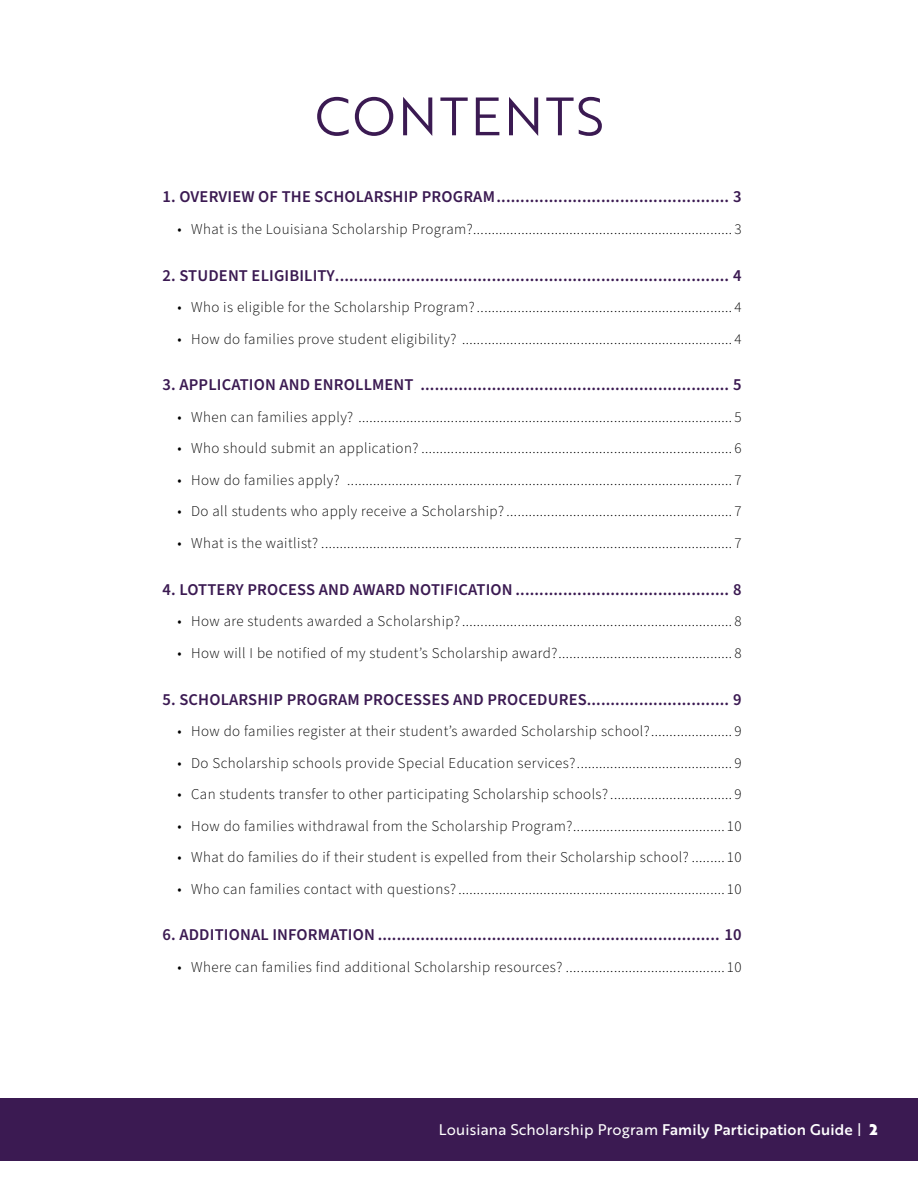
<style>
.page{position:relative;width:918px;height:1188px;background:#fff}
.page>*{position:absolute;margin:0;border:0;box-sizing:border-box;transform-origin:0 0}
.TOC_Header{font:52.5px "Brother 1816 Book";letter-spacing:.04em;color:#3b1a52}
.t1{font:600 16.5px "Source Sans Pro";letter-spacing:.01em;color:#3b1a52}
.t2{font:300 15px "Source Sans Pro";letter-spacing:.03em;color:#000}
.t3{font:15px "Brother 1816 Regular";letter-spacing:.01em;color:#fff}
.s1{font-family:"Brother 1816 Medium"}
.s2{font-family:"Brother 1816 Black"}
</style>
<div class="page">
<div style="left:0;top:1099px;width:918px;height:62px;background:#3b1a52"></div>
<p class="TOC_Header" style="left:315px;top:78px;width:291px">CONTENTS</p>
<p class="t1" style="left:163px;top:186px;width:581px">1. OVERVIEW OF THE SCHOLARSHIP PROGRAM................................................. 3</p>
<p class="t2" style="left:178px;top:219px;width:6px">•</p>
<p class="t2" style="left:191px;top:219px;width:552px">What is the Louisiana Scholarship Program?...................................................................... 3</p>
<p class="t1" style="left:163px;top:264px;width:581px">2. STUDENT ELIGIBILITY................................................................................... 4</p>
<p class="t2" style="left:178px;top:297px;width:6px">•</p>
<p class="t2" style="left:191px;top:297px;width:552px">Who is eligible for the Scholarship Program?..................................................................... 4</p>
<p class="t2" style="left:178px;top:329px;width:6px">•</p>
<p class="t2" style="left:191px;top:329px;width:552px">How do families prove student eligibility? ......................................................................... 4</p>
<p class="t1" style="left:163px;top:374px;width:581px">3. APPLICATION AND ENROLLMENT ................................................................. 5</p>
<p class="t2" style="left:178px;top:407px;width:6px">•</p>
<p class="t2" style="left:191px;top:407px;width:552px">When can families apply? ..................................................................................................... 5</p>
<p class="t2" style="left:178px;top:438px;width:6px">•</p>
<p class="t2" style="left:191px;top:438px;width:552px">Who should submit an application? .................................................................................... 6</p>
<p class="t2" style="left:178px;top:470px;width:6px">•</p>
<p class="t2" style="left:191px;top:470px;width:552px">How do families apply? ........................................................................................................ 7</p>
<p class="t2" style="left:178px;top:501px;width:6px">•</p>
<p class="t2" style="left:191px;top:501px;width:552px">Do all students who apply receive a Scholarship? ............................................................. 7</p>
<p class="t2" style="left:178px;top:533px;width:6px">•</p>
<p class="t2" style="left:191px;top:533px;width:552px">What is the waitlist? ............................................................................................................... 7</p>
<p class="t1" style="left:163px;top:578px;width:581px">4. LOTTERY PROCESS AND AWARD NOTIFICATION ............................................. 8</p>
<p class="t2" style="left:178px;top:611px;width:6px">•</p>
<p class="t2" style="left:191px;top:611px;width:552px">How are students awarded a Scholarship?......................................................................... 8</p>
<p class="t2" style="left:178px;top:643px;width:6px">•</p>
<p class="t2" style="left:191px;top:643px;width:552px">How will I be notified of my student’s Scholarship award?............................................... 8</p>
<p class="t1" style="left:163px;top:688px;width:581px">5. SCHOLARSHIP PROGRAM PROCESSES AND PROCEDURES.............................. 9</p>
<p class="t2" style="left:178px;top:721px;width:6px">•</p>
<p class="t2" style="left:191px;top:721px;width:552px">How do families register at their student’s awarded Scholarship school?...................... 9</p>
<p class="t2" style="left:178px;top:753px;width:6px">•</p>
<p class="t2" style="left:191px;top:753px;width:552px">Do Scholarship schools provide Special Education services?.......................................... 9</p>
<p class="t2" style="left:178px;top:784px;width:6px">•</p>
<p class="t2" style="left:191px;top:784px;width:552px">Can students transfer to other participating Scholarship schools? ................................. 9</p>
<p class="t2" style="left:178px;top:816px;width:6px">•</p>
<p class="t2" style="left:191px;top:816px;width:552px">How do families withdrawal from the Scholarship Program?.........................................10</p>
<p class="t2" style="left:178px;top:847px;width:6px">•</p>
<p class="t2" style="left:191px;top:847px;width:552px">What do families do if their student is expelled from their Scholarship school? .........10</p>
<p class="t2" style="left:178px;top:879px;width:6px">•</p>
<p class="t2" style="left:191px;top:879px;width:552px">Who can families contact with questions?........................................................................10</p>
<p class="t1" style="left:163px;top:924px;width:581px">6. ADDITIONAL INFORMATION ........................................................................ 10</p>
<p class="t2" style="left:178px;top:957px;width:6px">•</p>
<p class="t2" style="left:191px;top:957px;width:552px">Where can families find additional Scholarship resources? ...........................................10</p>
<p class="t3" style="left:439px;top:1119px;width:440px">Louisiana Scholarship Program <span class="s1">Family Participation Guide</span> | <span class="s2">2</span></p>
</div>
